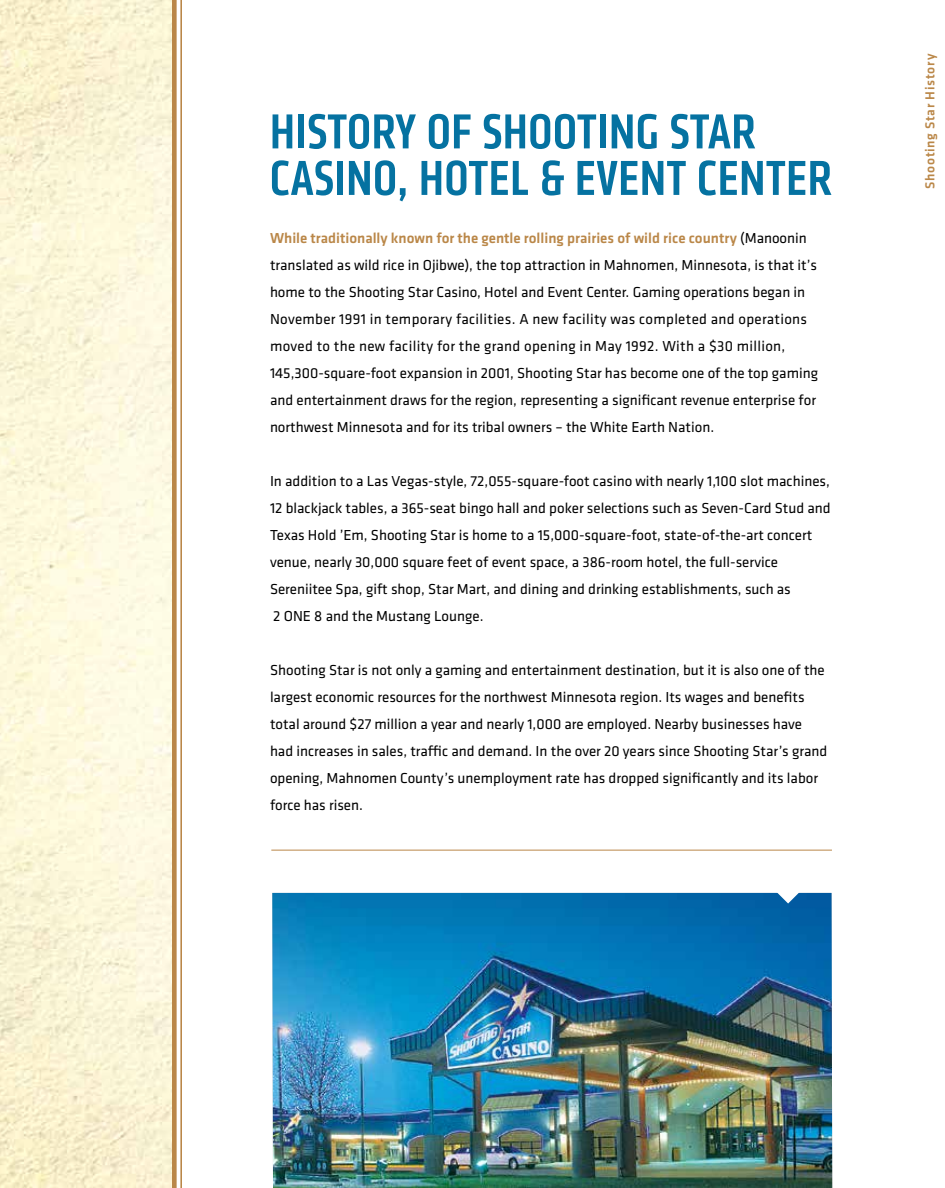
<style>
.page{position:relative;width:945px;height:1188px;background:#fff}
.page>*{position:absolute;margin:0;border:0;box-sizing:border-box;transform-origin:0 0}
.t1{font:500 condensed 51px/46.5px "Klavika";letter-spacing:.01em;color:#0572a1}
.t2{font:15px/27px "Klavika";color:#000}
.t3{font:500 13.5px "Klavika";letter-spacing:.05em;color:#ba8748}
.s1{font-weight:500;color:#ba8748}
</style>
<div class="page">
<img style="left:272px;top:893px;width:560px;height:295px">
<img style="left:0;top:0;width:173px;height:1188px">
<hr style="left:180px;top:0;width:2px;height:1188px;background:#ba8748">
<svg style="left:173px;top:0;width:4px;height:1188px;background:#c09258"></svg>
<hr style="left:271px;top:850px;width:561px;height:1px;background:#ba8748">
<svg style="left:766px;top:892px;width:44px;height:12px"></svg>
<h1 class="t1" style="left:270px;top:108px;width:564px">HISTORY OF SHOOTING STAR<br>CASINO, HOTEL &amp; EVENT CENTER</h1>
<p class="t2" style="left:270px;top:224px;width:550px"><span class="s1">While traditionally known for the gentle rolling prairies of wild rice country</span> (Manoonin translated as wild rice in Ojibwe), the top attraction in Mahnomen, Minnesota, is that it’s home to the Shooting Star Casino, Hotel and Event Center. Gaming operations began in November 1991 in temporary facilities. A new facility was completed and operations moved to the new facility for the grand opening in May 1992. With a $30 million, 145,300-square-foot expansion in 2001, Shooting Star has become one of the top gaming and entertainment draws for the region, representing a significant revenue enterprise for northwest Minnesota and for its tribal owners – the White Earth Nation.</p>
<p class="t2" style="left:270px;top:467px;width:562px">In addition to a Las Vegas-style, 72,055-square-foot casino with nearly 1,100 slot machines, 12 blackjack tables, a 365-seat bingo hall and poker selections such as Seven-Card Stud and Texas Hold ’Em, Shooting Star is home to a 15,000-square-foot, state-of-the-art concert venue, nearly 30,000 square feet of event space, a 386-room hotel, the full-service Sereniitee Spa, gift shop, Star Mart, and dining and drinking establishments, such as<br>2 ONE 8 and the Mustang Lounge.</p>
<p class="t2" style="left:270px;top:656px;width:559px">Shooting Star is not only a gaming and entertainment destination, but it is also one of the largest economic resources for the northwest Minnesota region. Its wages and benefits total around $27 million a year and nearly 1,000 are employed. Nearby businesses have had increases in sales, traffic and demand. In the over 20 years since Shooting Star’s grand opening, Mahnomen County’s unemployment rate has dropped significantly and its labor force has risen.</p>
<p class="t3" style="left:921px;top:189px;width:136px;rotate:-90deg">Shooting Star History</p>
</div>
